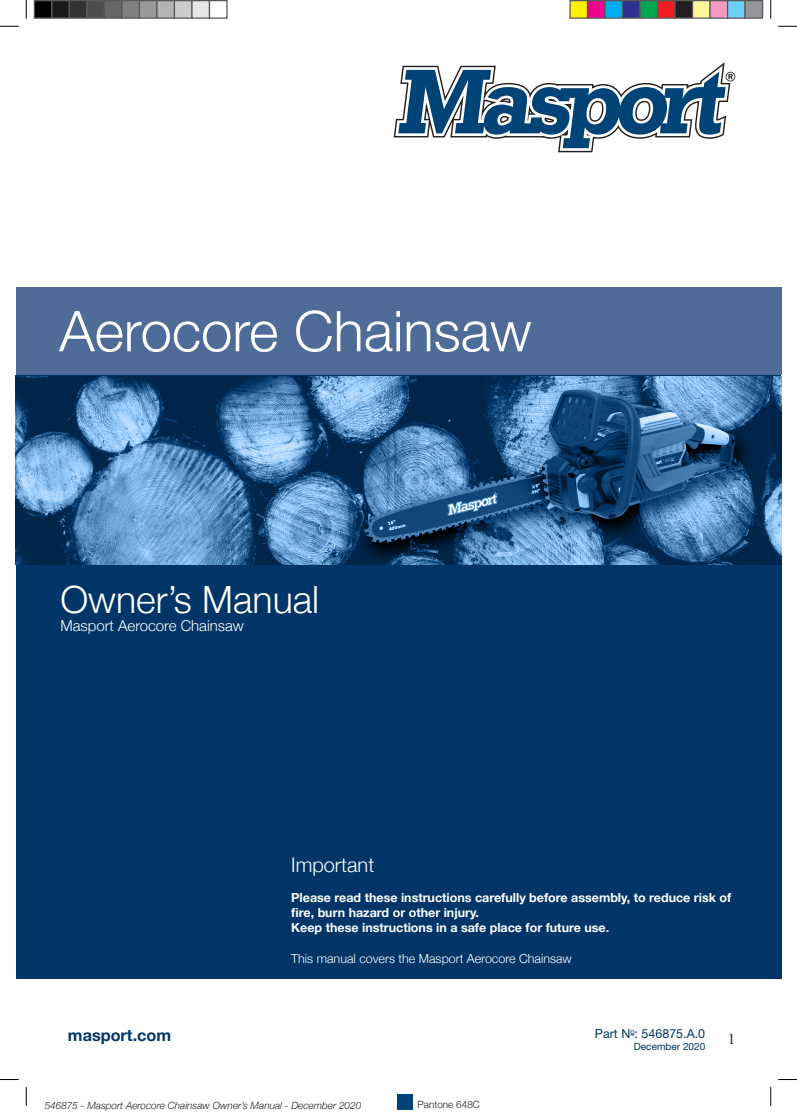
<style>
.page{position:relative;width:797px;height:1115px;background:#fff}
.page>*{position:absolute;margin:0;border:0;box-sizing:border-box;transform-origin:0 0}
.t1{font:300 56.25px "Helvetica Neue";color:#fff}
.t2{font:300 37.5px "Helvetica Neue";color:#fff}
.t3{font:300 20px "Helvetica Neue";color:#fff}
.t4{font:700 16.25px "Helvetica Neue";color:#003568}
.t5{font:300 15px "Helvetica Neue";color:#fff}
.t6{font:15px "Times New Roman";color:#231f20}
.t7{font:700 12.5px/15px "Helvetica Neue";color:#fff}
.t8{font:300 12.5px "Helvetica Neue";color:#fff}
.t9{font:12.5px "Helvetica Neue";color:#003568}
.t10{font:italic 300 10px "Helvetica Neue";color:#231f20}
.t11{font:10px "Helvetica Neue";color:#003568}
.t12{font:300 10px "Helvetica Neue";color:#231f20}
</style>
<div class="page">
<div style="left:397px;top:1094px;width:15px;height:15px;background:#004376"></div>
<svg style="left:16px;top:375px;width:765px;height:190px;background:#3d6d9b"></svg>
<svg style="left:393px;top:62px;width:342px;height:91px"></svg>
<div style="left:16px;top:287px;width:765px;height:88px;background:#4f6c99"></div>
<div style="left:16px;top:565px;width:765px;height:412px;background:#003568"></div>
<svg style="left:0;top:25px;width:19px;height:2px"></svg>
<svg style="left:778px;top:25px;width:19px;height:2px"></svg>
<svg style="left:25px;top:0;width:2px;height:19px"></svg>
<svg style="left:25px;top:1087px;width:2px;height:18px"></svg>
<svg style="left:770px;top:0;width:1px;height:19px"></svg>
<svg style="left:770px;top:1087px;width:1px;height:18px"></svg>
<div style="left:34px;top:1px;width:18px;height:17px;background:#000"></div>
<div style="left:34px;top:0;width:18px;height:19px;border:1px solid #595959"></div>
<div style="left:52px;top:1px;width:17px;height:17px;background:#1a1a1a"></div>
<div style="left:51px;top:0;width:19px;height:19px;border:1px solid #595959"></div>
<div style="left:69px;top:1px;width:18px;height:17px;background:#333"></div>
<div style="left:69px;top:0;width:19px;height:19px;border:1px solid #595959"></div>
<div style="left:87px;top:1px;width:17px;height:17px;background:#4d4d4d"></div>
<div style="left:86px;top:0;width:19px;height:19px;border:1px solid #595959"></div>
<div style="left:104px;top:1px;width:18px;height:17px;background:#666"></div>
<div style="left:104px;top:0;width:18px;height:19px;border:1px solid #595959"></div>
<div style="left:122px;top:1px;width:17px;height:17px;background:#808080"></div>
<div style="left:121px;top:0;width:19px;height:19px;border:1px solid #595959"></div>
<div style="left:139px;top:1px;width:18px;height:17px;background:#999"></div>
<div style="left:139px;top:0;width:19px;height:19px;border:1px solid #595959"></div>
<div style="left:157px;top:1px;width:17px;height:17px;background:#b3b3b3"></div>
<div style="left:156px;top:0;width:19px;height:19px;border:1px solid #595959"></div>
<div style="left:174px;top:1px;width:18px;height:17px;background:#ccc"></div>
<div style="left:174px;top:0;width:18px;height:19px;border:1px solid #595959"></div>
<div style="left:192px;top:1px;width:17px;height:17px;background:#e6e6e6"></div>
<div style="left:191px;top:0;width:19px;height:19px;border:1px solid #595959"></div>
<div style="left:209px;top:0;width:19px;height:19px;border:1px solid #595959"></div>
<div style="left:570px;top:1px;width:17px;height:17px;background:#fff101"></div>
<div style="left:569px;top:0;width:19px;height:19px;border:1px solid #595959"></div>
<div style="left:587px;top:1px;width:18px;height:17px;background:#ed028c"></div>
<div style="left:587px;top:0;width:18px;height:19px;border:1px solid #595959"></div>
<div style="left:605px;top:1px;width:17px;height:17px;background:#00aeef"></div>
<div style="left:604px;top:0;width:19px;height:19px;border:1px solid #595959"></div>
<div style="left:622px;top:1px;width:18px;height:17px;background:#2e3092"></div>
<div style="left:622px;top:0;width:18px;height:19px;border:1px solid #595959"></div>
<div style="left:640px;top:1px;width:17px;height:17px;background:#00a54f"></div>
<div style="left:639px;top:0;width:19px;height:19px;border:1px solid #595959"></div>
<div style="left:657px;top:1px;width:18px;height:17px;background:#ee1d23"></div>
<div style="left:657px;top:0;width:18px;height:19px;border:1px solid #595959"></div>
<div style="left:675px;top:1px;width:17px;height:17px;background:#231f20"></div>
<div style="left:674px;top:0;width:19px;height:19px;border:1px solid #595959"></div>
<div style="left:692px;top:1px;width:18px;height:17px;background:#fff79a"></div>
<div style="left:692px;top:0;width:18px;height:19px;border:1px solid #595959"></div>
<div style="left:710px;top:1px;width:17px;height:17px;background:#f499c2"></div>
<div style="left:709px;top:0;width:19px;height:19px;border:1px solid #595959"></div>
<div style="left:727px;top:1px;width:18px;height:17px;background:#6bcff6"></div>
<div style="left:727px;top:0;width:18px;height:19px;border:1px solid #595959"></div>
<div style="left:745px;top:1px;width:17px;height:17px;background:#939598"></div>
<div style="left:744px;top:0;width:19px;height:19px;border:1px solid #595959"></div>
<p class="t1" style="left:59px;top:286px;width:474px">Aerocore Chainsaw</p>
<p class="t2" style="left:60px;top:569px;width:260px">Owner’s Manual</p>
<p class="t5" style="left:60px;top:613px;width:185px">Masport Aerocore Chainsaw</p>
<p class="t3" style="left:291px;top:848px;width:84px">Important</p>
<p class="t7" style="left:291px;top:890px;width:441px">Please read these instructions carefully before assembly, to reduce risk of fire, burn hazard or other injury.<br>Keep these instructions in a safe place for future use.</p>
<p class="t8" style="left:291px;top:947px;width:282px">This manual covers the Masport Aerocore Chainsaw</p>
<p class="t4" style="left:68px;top:1022px;width:105px">masport.com</p>
<p class="t9" style="left:595px;top:1025px;width:112px">Part N<sup>o</sup>: 546875.A.0</p>
<p class="t11" style="left:634px;top:1040px;width:73px">December 2020</p>
<p class="t10" style="left:45px;top:1097px;width:318px">546875 - Masport Aerocore Chainsaw Owner’s Manual - December 2020</p>
<p class="t12" style="left:417px;top:1095px;width:64px">Pantone 648C</p>
<p class="t6" style="left:727px;top:1028px;width:9px">1</p>
</div>
